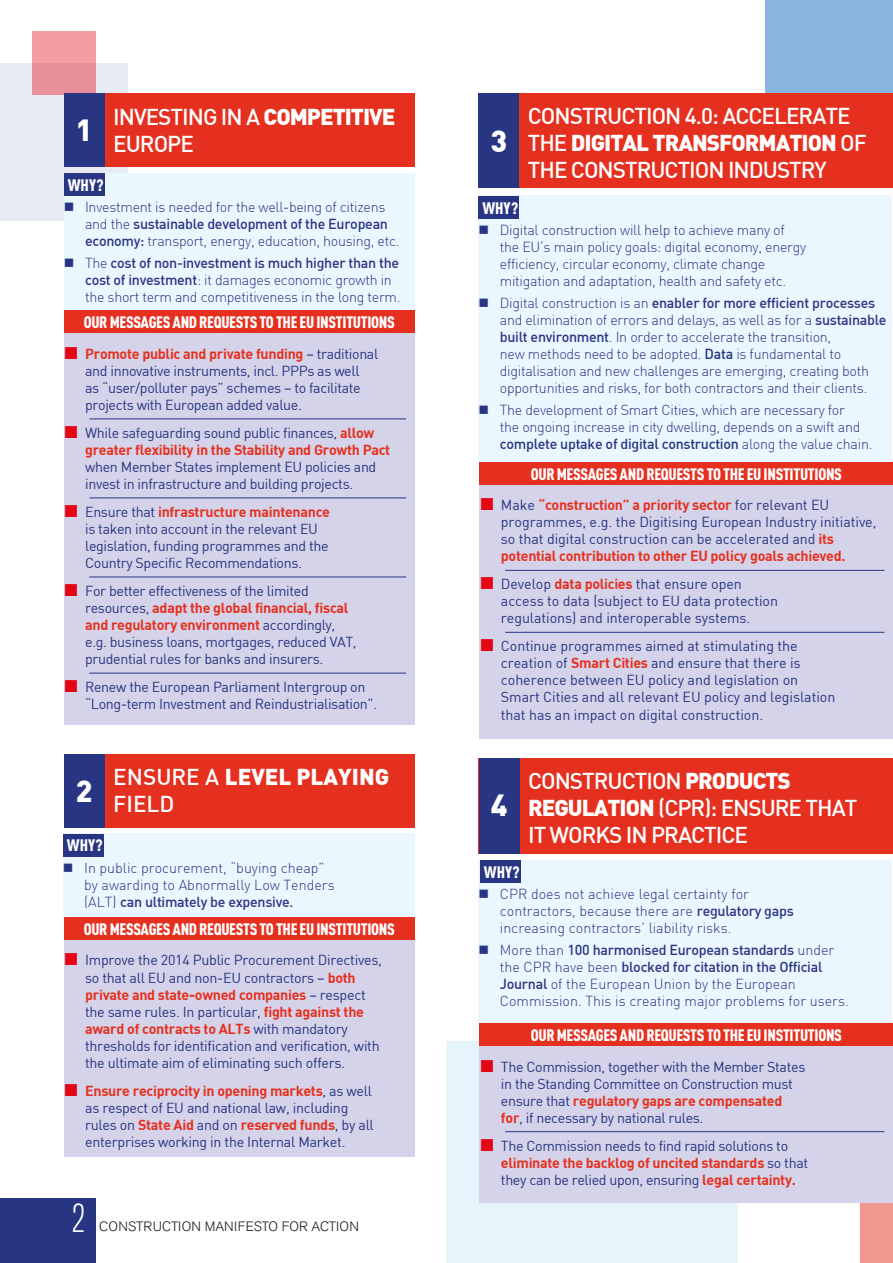
<style>
.page{position:relative;width:893px;height:1263px;background:#fff}
.page>*{position:absolute;margin:0;border:0;box-sizing:border-box;transform-origin:0 0}
.t1{font:300 condensed 40.5px "Akzidenz Grotesk BE";color:#fff}
.t2{font:900 30px "DIN";color:#fff}
.t3{font:500 22.5px/27px "DIN";letter-spacing:-.045em;color:#fff}
.t4{font:900 16.35px "DIN Cond";letter-spacing:-.02em;color:#fff}
.t5{font:14.25px/17.1px "DIN";letter-spacing:-.025em;color:#283583}
.t6{font:300 14.25px/17.1px "DIN";letter-spacing:-.02em;color:#283583}
.t7{font:14.25px/17.1px "DIN";letter-spacing:-.005em;color:#283583}
.t8{font:300 14.25px/17.1px "DIN";color:#283583}
.t9{font:700 14.25px/17.1px "DIN";letter-spacing:-.02em;color:#e6301f}
.t10{font:300 13.5px "Akzidenz Grotesk BE";letter-spacing:.01em;color:#1d1d1b}
.s1{font-weight:900}
.s2{font-weight:500}
.s3{font-weight:700;color:#e6301f}
.s4{font-weight:400;color:#283583}
</style>
<div class="page">
<div style="left:446px;top:1042px;width:292px;height:221px;background:#e6f5fc"></div>
<div style="left:765px;top:0;width:128px;height:158px;background:#88b5dc"></div>
<div style="left:0;top:63px;width:128px;height:158px;background:#e9ebf2"></div>
<div style="left:32px;top:32px;width:64px;height:63px;background:linear-gradient(to right,#ed969e,#ed969e)"></div>
<div style="left:860px;top:1202px;width:33px;height:61px;background:#f2978f"></div>
<div style="left:0;top:1199px;width:96px;height:64px;background:#283583"></div>
<div style="left:64px;top:94px;width:351px;height:73px;background:#e6301f"></div>
<div style="left:64px;top:754px;width:351px;height:74px;background:#e6301f"></div>
<div style="left:478px;top:93px;width:415px;height:95px;background:#e6301f"></div>
<div style="left:479px;top:758px;width:414px;height:95px;background:#e6301f"></div>
<div style="left:64px;top:94px;width:41px;height:73px;background:#283583"></div>
<div style="left:64px;top:754px;width:41px;height:74px;background:#283583"></div>
<div style="left:478px;top:93px;width:41px;height:95px;background:#283583"></div>
<div style="left:479px;top:758px;width:41px;height:95px;background:#283583"></div>
<div style="left:64px;top:310px;width:351px;height:415px;background:#d5d3e9"></div>
<hr style="left:89px;top:418px;width:317px;height:1px;background:#283583">
<hr style="left:89px;top:497px;width:317px;height:1px;background:#283583">
<hr style="left:89px;top:577px;width:317px;height:1px;background:#283583">
<hr style="left:89px;top:673px;width:317px;height:1px;background:#283583">
<div style="left:64px;top:917px;width:351px;height:239px;background:#d5d3e9"></div>
<div style="left:480px;top:462px;width:413px;height:277px;background:#d5d3e9"></div>
<hr style="left:505px;top:570px;width:379px;height:1px;background:#283583">
<hr style="left:505px;top:632px;width:379px;height:1px;background:#283583">
<div style="left:480px;top:1023px;width:413px;height:179px;background:#d5d3e9"></div>
<hr style="left:505px;top:1131px;width:379px;height:1px;background:#283583">
<div style="left:64px;top:173px;width:351px;height:137px;background:#ebf7fe"></div>
<div style="left:63px;top:834px;width:352px;height:83px;background:#ebf7fe"></div>
<div style="left:479px;top:196px;width:413px;height:266px;background:#ebf7fe"></div>
<div style="left:479px;top:860px;width:413px;height:163px;background:#ebf7fe"></div>
<div style="left:64px;top:173px;width:41px;height:23px;background:#283583"></div>
<div style="left:478px;top:196px;width:41px;height:23px;background:#283583"></div>
<div style="left:480px;top:860px;width:41px;height:23px;background:#283583"></div>
<div style="left:63px;top:834px;width:41px;height:23px;background:#283583"></div>
<div style="left:64px;top:310px;width:351px;height:23px;background:#e6301f"></div>
<div style="left:64px;top:917px;width:351px;height:23px;background:#e6301f"></div>
<div style="left:480px;top:462px;width:413px;height:23px;background:#e6301f"></div>
<div style="left:480px;top:1023px;width:413px;height:23px;background:#e6301f"></div>
<h2 class="t2" style="left:76px;top:110px;width:18px">1</h2>
<p class="t4" style="left:68px;top:175px;width:37px">WHY?</p>
<h3 class="t3" style="left:113px;top:102px;width:284px">INVESTING IN A <span class="s1">COMPETITIVE<br></span>EUROPE</h3>
<p class="t6" style="left:85px;top:198px;width:316px">Investment is needed for the well-being of citizens and the <span class="s2">sustainable development of the European economy:</span> transport, energy, education, housing, etc.</p>
<p class="t6" style="left:85px;top:254px;width:317px">The <span class="s2">cost of non-investment is much higher than the cost of investment</span>: it damages economic growth in the short term and competitiveness in the long term.</p>
<p class="t4" style="left:84px;top:312px;width:313px">OUR MESSAGES AND REQUESTS TO THE EU INSTITUTIONS</p>
<p class="t5" style="left:85px;top:345px;width:295px"><span class="s3">Promote public and private funding</span> – traditional and innovative instruments, incl. PPPs as well<br>as “user/polluter pays” schemes – to facilitate projects with European added value.</p>
<p class="t9" style="left:85px;top:423px;width:307px"><span class="s4">While safeguarding sound public finances,</span> allow greater flexibility in the Stability and Growth Pact</p>
<p class="t5" style="left:85px;top:458px;width:293px">when Member States implement EU policies and invest in infrastructure and building projects.</p>
<p class="t5" style="left:85px;top:503px;width:246px">Ensure that <span class="s3">infrastructure maintenance </span>is taken into account in the relevant EU legislation, funding programmes and the Country Specific Recommendations.</p>
<p class="t5" style="left:85px;top:582px;width:273px">For better effectiveness of the limited resources, <span class="s3">adapt the global financial, fiscal and regulatory environment</span> accordingly, e.g. business loans, mortgages, reduced VAT, prudential rules for banks and insurers.</p>
<p class="t5" style="left:85px;top:678px;width:294px">Renew the European Parliament Intergroup on “Long-term Investment and Reindustrialisation”.</p>
<h2 class="t2" style="left:76px;top:771px;width:18px">2</h2>
<p class="t4" style="left:67px;top:835px;width:37px">WHY?</p>
<h3 class="t3" style="left:113px;top:763px;width:278px">ENSURE A <span class="s1">LEVEL PLAYING<br></span>FIELD</h3>
<p class="t8" style="left:84px;top:859px;width:252px">In public procurement, “buying cheap” by awarding to Abnormally Low Tenders (ALT) <span class="s2">can ultimately be expensive.</span></p>
<p class="t4" style="left:84px;top:919px;width:313px">OUR MESSAGES AND REQUESTS TO THE EU INSTITUTIONS</p>
<p class="t5" style="left:85px;top:951px;width:298px">Improve the 2014 Public Procurement Directives, so that all EU and non-EU contractors – <span class="s3">both private and state-owned companies</span> – respect the same rules. In particular, <span class="s3">fight against the award of contracts to ALTs</span> with mandatory thresholds for identification and verification, with the ultimate aim of eliminating such offers.</p>
<p class="t5" style="left:85px;top:1082px;width:290px"><span class="s3">Ensure reciprocity in opening markets</span>, as well as respect of EU and national law, including rules on <span class="s3">State Aid</span> and on <span class="s3">reserved funds</span>, by all enterprises working in the Internal Market.</p>
<h1 class="t1" style="left:71px;top:1197px;width:16px">2</h1>
<p class="t10" style="left:99px;top:1219px;width:261px">CONSTRUCTION MANIFESTO FOR ACTION</p>
<h2 class="t2" style="left:490px;top:121px;width:18px">3</h2>
<p class="t4" style="left:482px;top:197px;width:37px">WHY?</p>
<h3 class="t3" style="left:528px;top:102px;width:341px">CONSTRUCTION 4.0: ACCELERATE<br>THE <span class="s1">DIGITAL TRANSFORMATION</span> OF<br>THE CONSTRUCTION INDUSTRY</h3>
<p class="t6" style="left:500px;top:221px;width:308px">Digital construction will help to achieve many of the EU’s main policy goals: digital economy, energy efficiency, circular economy, climate change mitigation and adaptation, health and safety etc.</p>
<p class="t6" style="left:500px;top:294px;width:388px">Digital construction is an <span class="s2">enabler for more efficient processes </span>and elimination of errors and delays, as well as for a <span class="s2">sustainable built environment</span>. In order to accelerate the transition,<br>new methods need to be adopted. <span class="s2">Data</span> is fundamental to digitalisation and new challenges are emerging, creating both opportunities and risks, for both contractors and their clients.</p>
<p class="t6" style="left:500px;top:401px;width:374px">The development of Smart Cities, which are necessary for<br>the ongoing increase in city dwelling, depends on a swift and <span class="s2">complete uptake of digital construction</span> along the value chain.</p>
<p class="t4" style="left:531px;top:464px;width:313px">OUR MESSAGES AND REQUESTS TO THE EU INSTITUTIONS</p>
<p class="t7" style="left:501px;top:496px;width:377px">Make <span class="s3">“construction” a priority sector</span> for relevant EU programmes, e.g. the Digitising European Industry initiative, so that digital construction can be accelerated and <span class="s3">its potential contribution to other EU policy goals achieved.</span></p>
<p class="t7" style="left:501px;top:575px;width:279px">Develop <span class="s3">data policies</span> that ensure open access to data (subject to EU data protection regulations) and interoperable systems.</p>
<p class="t7" style="left:501px;top:637px;width:336px">Continue programmes aimed at stimulating the creation of <span class="s3">Smart Cities</span> and ensure that there is coherence between EU policy and legislation on Smart Cities and all relevant EU policy and legislation that has an impact on digital construction.</p>
<h2 class="t2" style="left:491px;top:785px;width:18px">4</h2>
<p class="t4" style="left:484px;top:861px;width:37px">WHY?</p>
<h3 class="t3" style="left:528px;top:766px;width:331px">CONSTRUCTION <span class="s1">PRODUCTS<br>REGULATION</span> (CPR): ENSURE THAT<br>IT WORKS IN PRACTICE</h3>
<p class="t8" style="left:500px;top:885px;width:295px">CPR does not achieve legal certainty for contractors, because there are <span class="s2">regulatory gaps </span>increasing contractors’ liability risks.</p>
<p class="t8" style="left:500px;top:941px;width:351px">More than <span class="s2">100 harmonised European standards</span> under the CPR have been <span class="s2">blocked for citation in the Official Journal</span> of the European Union by the European Commission. This is creating major problems for users.</p>
<p class="t4" style="left:531px;top:1025px;width:313px">OUR MESSAGES AND REQUESTS TO THE EU INSTITUTIONS</p>
<p class="t5" style="left:501px;top:1057px;width:306px">The Commission, together with the Member States in the Standing Committee on Construction must ensure that <span class="s3">regulatory gaps are compensated for</span>, if necessary by national rules.</p>
<p class="t5" style="left:501px;top:1136px;width:309px">The Commission needs to find rapid solutions to <span class="s3">eliminate the backlog of uncited standards</span> so that they can be relied upon, ensuring <span class="s3">legal certainty.</span></p>
</div>
